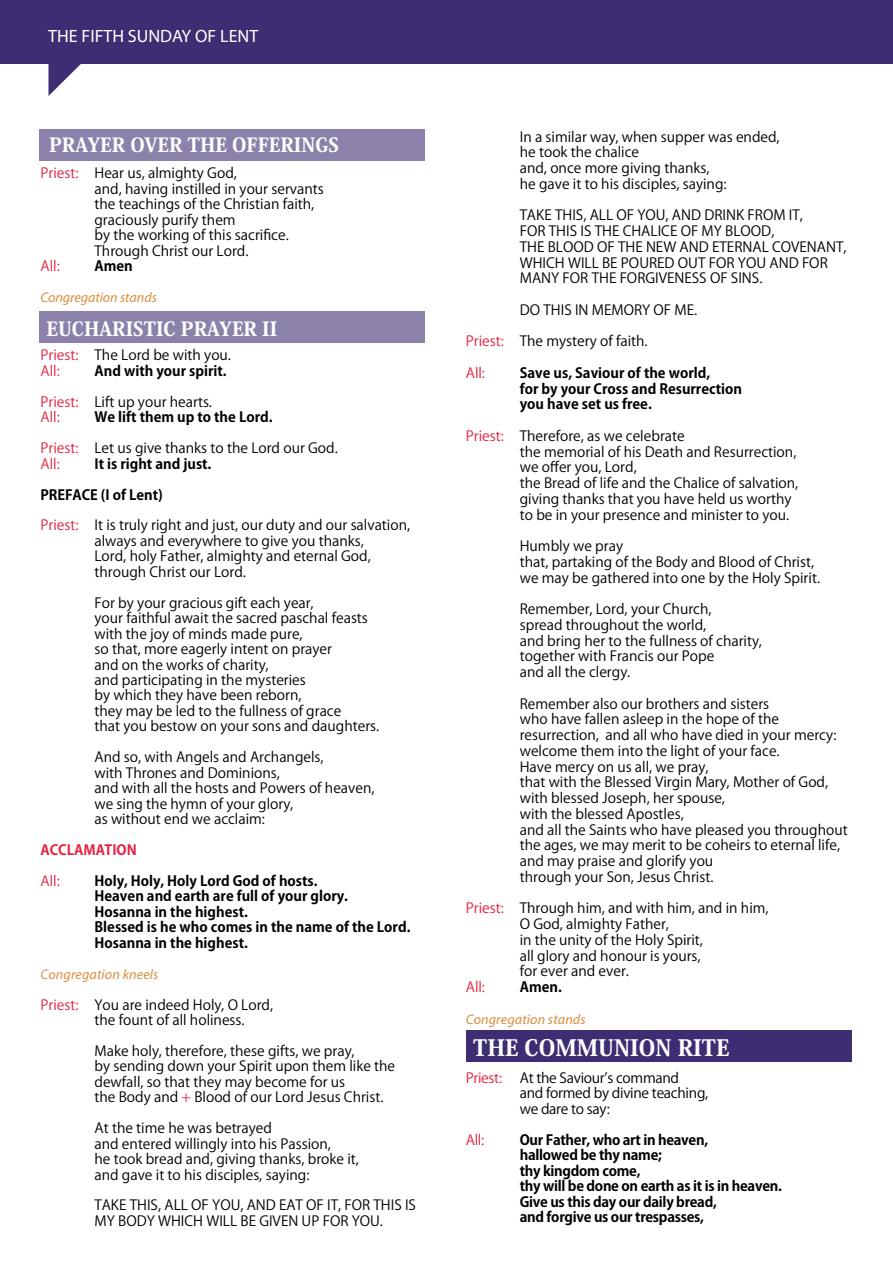
<style>
.page{position:relative;width:893px;height:1263px;background:#fff}
.page>*{position:absolute;margin:0;border:0;box-sizing:border-box;transform-origin:0 0}
.t1{font:800 22.35px "Koz Min Pro";color:#fff}
.t2{font:800 19.35px "Koz Min Pro";color:#fff}
.t3{font:17.85px "Myriad Pro";color:#fff}
.t4{font:13.95px/15.8px "Koz Go Pro";color:#000}
.t5{font:700 13.95px/15.5px "Koz Go Pro";color:#000}
.t6{font:700 13.95px/15.5px "Koz Go Pro";letter-spacing:-.02em;color:#000}
.t7{font:13.95px/15.5px "Koz Go Pro";letter-spacing:-.02em;color:#000}
.t8{font:italic 13.95px "Myriad Pro";letter-spacing:.01em;color:#dd8d3c}
.t9{font:700 13.95px "Koz Go Pro";color:#e7213f}
.t10{font:13.95px "Koz Go Pro";letter-spacing:-.02em;color:#e42240}
.t11{font:13.95px "Koz Go Pro";color:#e52140}
.t12{font:13.95px "Koz Go Pro";color:#e32241}
.t13{font:13.95px "Koz Go Pro";color:#e7213f}
.s1{color:#e52140}
.s2{color:#e5223f}
.s3{color:#e7213f}
</style>
<div class="page">
<div style="left:39px;top:129px;width:386px;height:32px;background:#8b81aa"></div>
<div style="left:39px;top:311px;width:386px;height:32px;background:#8b81aa"></div>
<div style="left:466px;top:1030px;width:385px;height:32px;background:#3e2d72"></div>
<div style="left:0;top:0;width:893px;height:63px;background:#3e2d72"></div>
<svg style="left:48px;top:63px;width:39px;height:33px"></svg>
<p class="t3" style="left:48px;top:25px;width:212px">THE FIFTH SUNDAY OF LENT</p>
<h2 class="t2" style="left:49px;top:131px;width:291px">PRAYER OVER THE OFFERINGS</h2>
<p class="t4" style="left:95px;top:166px;width:231px;text-indent:-54px"><span class="s1">Priest:</span> Hear us, almighty God,<br>and, having instilled in your servants the teachings of the Christian faith, graciously purify them<br>by the working of this sacrifice.<br>Through Christ our Lord.</p>
<p class="t12" style="left:41px;top:257px;width:21px">All:</p>
<p class="t5" style="left:94px;top:259px;width:40px">Amen</p>
<p class="t8" style="left:41px;top:289px;width:118px">Congregation stands</p>
<h2 class="t2" style="left:46px;top:314px;width:232px">EUCHARISTIC PRAYER II</h2>
<p class="t4" style="left:41px;top:348px;width:192px"><span class="s2">Priest:</span> The Lord be with you.<br><span class="s2">All:</span></p>
<p class="t5" style="left:94px;top:364px;width:134px">And with your spirit.</p>
<p class="t4" style="left:41px;top:394px;width:173px"><span class="s2">Priest:</span> Lift up your hearts.<br><span class="s2">All:</span></p>
<p class="t5" style="left:94px;top:410px;width:180px">We lift them up to the Lord.</p>
<p class="t4" style="left:41px;top:441px;width:299px"><span class="s2">Priest:</span> Let us give thanks to the Lord our God.<br><span class="s2">All:</span></p>
<p class="t5" style="left:94px;top:457px;width:118px">It is right and just.</p>
<p class="t5" style="left:41px;top:488px;width:124px">PREFACE (I of Lent)</p>
<p class="t4" style="left:95px;top:518px;width:317px;text-indent:-54px"><span class="s1">Priest:</span> It is truly right and just, our duty and our salvation, always and everywhere to give you thanks,<br>Lord, holy Father, almighty and eternal God, through Christ our Lord.</p>
<p class="t4" style="left:95px;top:595px;width:286px">For by your gracious gift each year,<br>your faithful await the sacred paschal feasts with the joy of minds made pure,<br>so that, more eagerly intent on prayer<br>and on the works of charity,<br>and participating in the mysteries<br>by which they have been reborn,<br>they may be led to the fullness of grace<br>that you bestow on your sons and daughters.</p>
<p class="t4" style="left:95px;top:750px;width:282px">And so, with Angels and Archangels,<br>with Thrones and Dominions,<br>and with all the hosts and Powers of heaven, we sing the hymn of your glory,<br>as without end we acclaim:</p>
<p class="t9" style="left:41px;top:841px;width:98px">ACCLAMATION</p>
<p class="t13" style="left:41px;top:872px;width:21px">All:</p>
<p class="t5" style="left:95px;top:874px;width:317px">Holy, Holy, Holy Lord God of hosts.<br>Heaven and earth are full of your glory.<br>Hosanna in the highest.<br>Blessed is he who comes in the name of the Lord.<br>Hosanna in the highest.</p>
<p class="t8" style="left:41px;top:965px;width:119px">Congregation kneels</p>
<p class="t4" style="left:95px;top:997px;width:180px;text-indent:-54px"><span class="s3">Priest:</span> You are indeed Holy, O Lord, the fount of all holiness.</p>
<p class="t4" style="left:95px;top:1043px;width:302px">Make holy, therefore, these gifts, we pray,<br>by sending down your Spirit upon them like the dewfall, so that they may become for us<br>the Body and <span class="s1">+</span> Blood of our Lord Jesus Christ.</p>
<p class="t4" style="left:95px;top:1121px;width:266px">At the time he was betrayed<br>and entered willingly into his Passion,<br>he took bread and, giving thanks, broke it, and gave it to his disciples, saying:</p>
<p class="t4" style="left:95px;top:1198px;width:323px">TAKE THIS, ALL OF YOU, AND EAT OF IT, FOR THIS IS<br>MY BODY WHICH WILL BE GIVEN UP FOR YOU.</p>
<p class="t4" style="left:520px;top:129px;width:261px">In a similar way, when supper was ended, he took the chalice<br>and, once more giving thanks,<br>he gave it to his disciples, saying:</p>
<p class="t4" style="left:520px;top:208px;width:328px">TAKE THIS, ALL OF YOU, AND DRINK FROM IT,<br>FOR THIS IS THE CHALICE OF MY BLOOD,<br>THE BLOOD OF THE NEW AND ETERNAL COVENANT, WHICH WILL BE POURED OUT FOR YOU AND FOR MANY FOR THE FORGIVENESS OF SINS.</p>
<p class="t4" style="left:520px;top:302px;width:179px">DO THIS IN MEMORY OF ME.</p>
<p class="t4" style="left:466px;top:334px;width:183px"><span class="s1">Priest:</span> The mystery of faith.</p>
<p class="t11" style="left:466px;top:364px;width:21px">All:</p>
<p class="t5" style="left:520px;top:366px;width:224px">Save us, Saviour of the world,<br>for by your Cross and Resurrection you have set us free.</p>
<p class="t4" style="left:520px;top:428px;width:280px;text-indent:-54px"><span class="s1">Priest:</span> Therefore, as we celebrate<br>the memorial of his Death and Resurrection, we offer you, Lord,<br>the Bread of life and the Chalice of salvation, giving thanks that you have held us worthy to be in your presence and minister to you.</p>
<p class="t4" style="left:520px;top:538px;width:302px">Humbly we pray<br>that, partaking of the Body and Blood of Christ, we may be gathered into one by the Holy Spirit.</p>
<p class="t4" style="left:520px;top:601px;width:244px">Remember, Lord, your Church,<br>spread throughout the world,<br>and bring her to the fullness of charity, together with Francis our Pope<br>and all the clergy.</p>
<p class="t4" style="left:520px;top:696px;width:329px">Remember also our brothers and sisters<br>who have fallen asleep in the hope of the resurrection, and all who have died in your mercy: welcome them into the light of your face.<br>Have mercy on us all, we pray,<br>that with the Blessed Virgin Mary, Mother of God, with blessed Joseph, her spouse,<br>with the blessed Apostles,<br>and all the Saints who have pleased you throughout the ages, we may merit to be coheirs to eternal life, and may praise and glorify you<br>through your Son, Jesus Christ.</p>
<p class="t4" style="left:520px;top:901px;width:250px;text-indent:-54px"><span class="s1">Priest:</span> Through him, and with him, and in him,<br>O God, almighty Father,<br>in the unity of the Holy Spirit,<br>all glory and honour is yours,<br>for ever and ever.</p>
<p class="t11" style="left:466px;top:978px;width:21px">All:</p>
<p class="t5" style="left:520px;top:980px;width:44px">Amen.</p>
<p class="t8" style="left:466px;top:1010px;width:121px">Congregation stands</p>
<h1 class="t1" style="left:473px;top:1031px;width:258px">THE COMMUNION RITE</h1>
<p class="t10" style="left:466px;top:1069px;width:38px">Priest:</p>
<p class="t7" style="left:520px;top:1070px;width:190px">At the Saviourʼs command<br>and formed by divine teaching, we dare to say:</p>
<p class="t10" style="left:466px;top:1130px;width:20px">All:</p>
<p class="t6" style="left:520px;top:1133px;width:264px">Our Father, who art in heaven,<br>hallowed be thy name;<br>thy kingdom come,<br>thy will be done on earth as it is in heaven.<br>Give us this day our daily bread,<br>and forgive us our trespasses,</p>
</div>
